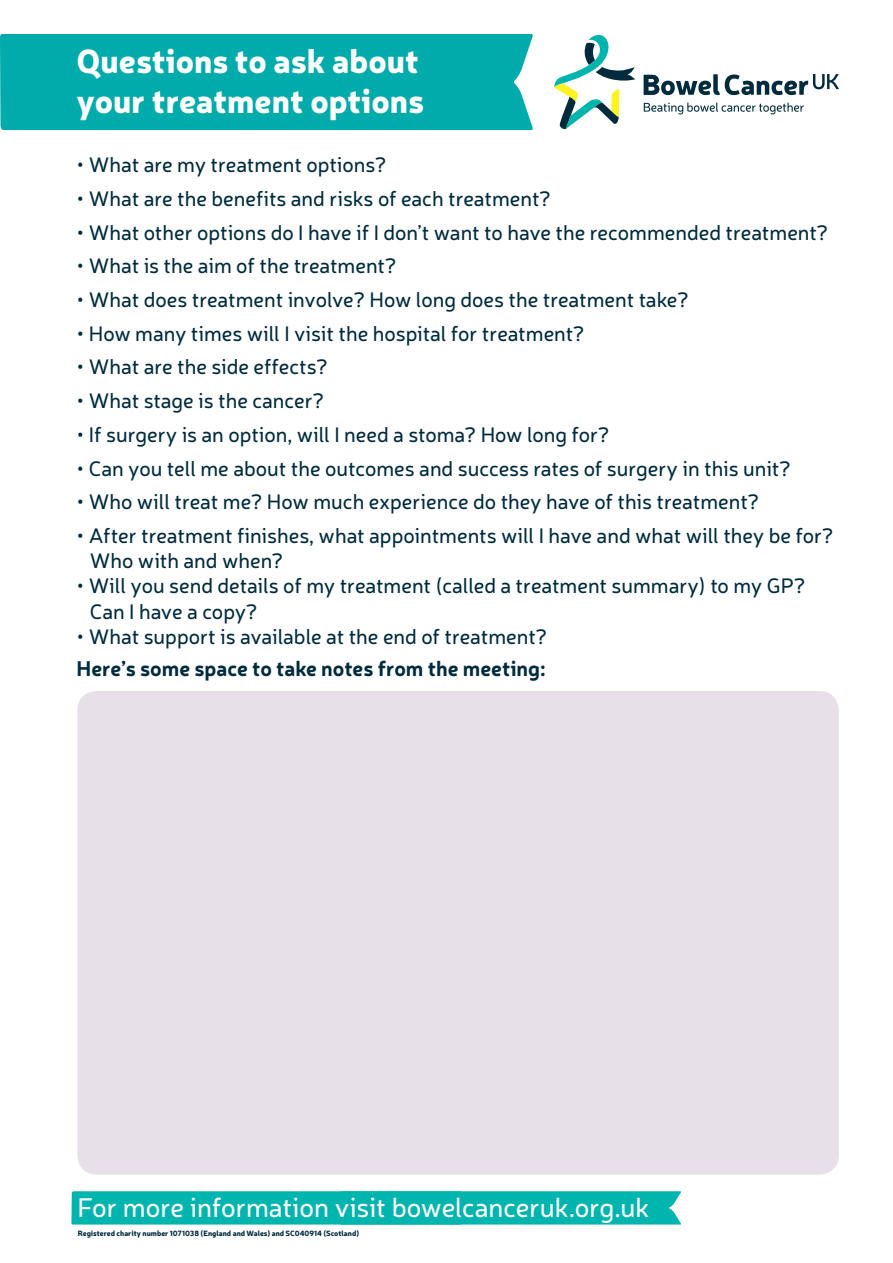
<style>
.page{position:relative;width:893px;height:1263px;background:#fff}
.page>*{position:absolute;margin:0;border:0;box-sizing:border-box;transform-origin:0 0}
.Body_copy{font:900 33px "Neris";color:#fff}
.Body_copy-2{font:27px "Neris";color:#fff}
.Body_copy-3{font:21px/25.2px "Neris";color:#002b3d}
.Body_copy-4{font:700 21px "Neris";color:#002b3d}
.t1{font:900 7.5px "Neris";color:#002b3d}
</style>
<div class="page">
<div style="left:0;top:34px;width:533px;height:96px;background:#00abab"></div>
<svg style="left:644px;top:103px;width:160px;height:11px"></svg>
<svg style="left:644px;top:74px;width:195px;height:21px"></svg>
<svg style="left:554px;top:35px;width:81px;height:94px"></svg>
<div style="left:77px;top:691px;width:762px;height:484px;background:#e7e0e9;border-radius:19px"></div>
<div style="left:71px;top:1191px;width:610px;height:33px;background:#00b5ae"></div>
<p class="Body_copy" style="left:77px;top:37px;width:344px">Questions to ask about</p>
<p class="Body_copy" style="left:77px;top:77px;width:349px">your treatment options</p>
<p class="Body_copy-3" style="left:77px;top:151px;width:312px">• What are my treatment options?</p>
<p class="Body_copy-3" style="left:77px;top:185px;width:476px">• What are the benefits and risks of each treatment?</p>
<p class="Body_copy-3" style="left:77px;top:219px;width:753px">• What other options do I have if I don’t want to have the recommended treatment?</p>
<p class="Body_copy-3" style="left:77px;top:252px;width:321px">• What is the aim of the treatment?</p>
<p class="Body_copy-3" style="left:77px;top:286px;width:614px">• What does treatment involve? How long does the treatment take?</p>
<p class="Body_copy-3" style="left:77px;top:320px;width:510px">• How many times will I visit the hospital for treatment?</p>
<p class="Body_copy-3" style="left:77px;top:353px;width:253px">• What are the side effects?</p>
<p class="Body_copy-3" style="left:77px;top:387px;width:249px">• What stage is the cancer?</p>
<p class="Body_copy-3" style="left:77px;top:421px;width:535px">• If surgery is an option, will I need a stoma? How long for?</p>
<p class="Body_copy-3" style="left:77px;top:455px;width:716px">• Can you tell me about the outcomes and success rates of surgery in this unit?</p>
<p class="Body_copy-3" style="left:77px;top:488px;width:684px">• Who will treat me? How much experience do they have of this treatment?</p>
<p class="Body_copy-3" style="left:90px;top:522px;width:745px;text-indent:-13px">• After treatment finishes, what appointments will I have and what will they be for?<br>Who with and when?</p>
<p class="Body_copy-3" style="left:90px;top:572px;width:717px;text-indent:-13px">• Will you send details of my treatment (called a treatment summary) to my GP?<br>Can I have a copy?</p>
<p class="Body_copy-3" style="left:77px;top:623px;width:472px">• What support is available at the end of treatment?</p>
<p class="Body_copy-4" style="left:77px;top:654px;width:470px">Here’s some space to take notes from the meeting:</p>
<p class="Body_copy-2" style="left:77px;top:1189px;width:574px">For more information visit bowelcanceruk.org.uk</p>
<p class="t1" style="left:78px;top:1227px;width:283px">Registered charity number 1071038 (England and Wales) and SC040914 (Scotland)</p>
</div>
